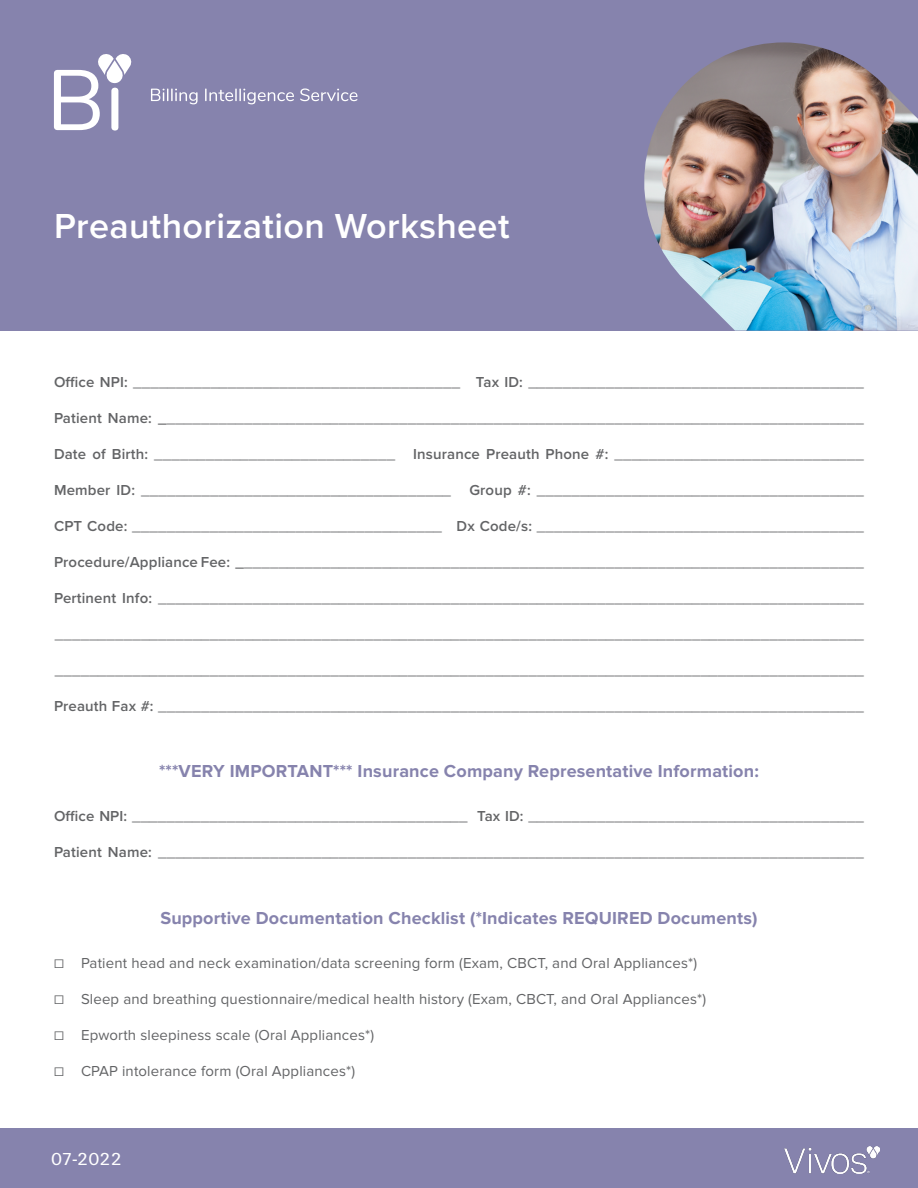
<style>
.page{position:relative;width:918px;height:1188px;background:#fff}
.page>*{position:absolute;margin:0;border:0;box-sizing:border-box;transform-origin:0 0}
.t1{font:600 36px "Proxima Nova";letter-spacing:.01em;color:#fff}
.t2{font:700 18px "Proxima Nova";letter-spacing:.01em;color:#8683ad}
.t3{font:18px "Urbano";letter-spacing:.01em;color:#fff}
.t4{font:15px "Proxima Nova";letter-spacing:.01em;color:#636466}
.s1{font-weight:600}
.s2{font-family:"Proxima Nova Cond"}
</style>
<div class="page">
<div style="left:0;top:0;width:918px;height:330px;background:#8683ad"></div>
<div style="left:0;top:1128px;width:918px;height:60px;background:#8683ad"></div>
<img style="left:785px;top:1146px;width:95px;height:27px">
<img style="left:631px;top:42px;width:287px;height:289px">
<svg style="left:54px;top:54px;width:78px;height:77px"></svg>
<svg style="left:151px;top:89px;width:47px;height:15px"></svg>
<svg style="left:205px;top:89px;width:89px;height:15px"></svg>
<svg style="left:300px;top:88px;width:57px;height:13px"></svg>
<h1 class="t1" style="left:54px;top:204px;width:457px">Preauthorization Worksheet</h1>
<p class="t4" style="left:54px;top:373px;width:811px"><span class="s1">Office NPI:</span> ______________________________________ <span class="s1">Tax ID:</span> _______________________________________</p>
<p class="t4" style="left:54px;top:409px;width:811px"><span class="s1">Patient Name: _</span>_________________________________________________________________________________</p>
<p class="t4" style="left:54px;top:445px;width:812px"><span class="s1">Date of Birth:</span> ____________________________ <span class="s1">Insurance Preauth Phone #:</span> _____________________________</p>
<p class="t4" style="left:54px;top:481px;width:811px"><span class="s1">Member ID:</span> ____________________________________ <span class="s1">Group #:</span> ______________________________________</p>
<p class="t4" style="left:54px;top:517px;width:812px"><span class="s1">CPT Code:</span> ____________________________________ <span class="s1">Dx Code/s:</span> ______________________________________</p>
<p class="t4" style="left:54px;top:553px;width:812px"><span class="s1">Procedure/Appliance Fee: _</span>________________________________________________________________________</p>
<p class="t4" style="left:54px;top:589px;width:812px"><span class="s1">Pertinent Info:</span> __________________________________________________________________________________</p>
<p class="t4" style="left:55px;top:625px;width:811px">______________________________________________________________________________________________</p>
<p class="t4" style="left:55px;top:661px;width:811px">______________________________________________________________________________________________</p>
<p class="t4" style="left:54px;top:697px;width:812px"><span class="s1">Preauth Fax #:</span> __________________________________________________________________________________</p>
<p class="t2" style="left:159px;top:761px;width:601px">***VERY IMPORTANT*** Insurance Company Representative Information:</p>
<p class="t4" style="left:54px;top:807px;width:811px"><span class="s1">Office NPI:</span> _______________________________________ <span class="s1">Tax ID:</span> _______________________________________</p>
<p class="t4" style="left:54px;top:843px;width:811px"><span class="s1">Patient Name:</span> __________________________________________________________________________________</p>
<p class="t2" style="left:160px;top:907px;width:599px">Supportive Documentation Checklist (*Indicates REQUIRED Documents)</p>
<p class="t4" style="left:54px;top:954px;width:645px"><span class="s2">☐</span> Patient head and neck examination/data screening form (Exam, CBCT, and Oral Appliances*)</p>
<p class="t4" style="left:54px;top:990px;width:654px"><span class="s2">☐</span> Sleep and breathing questionnaire/medical health history (Exam, CBCT, and Oral Appliances*)</p>
<p class="t4" style="left:54px;top:1026px;width:322px"><span class="s2">☐</span> Epworth sleepiness scale (Oral Appliances*)</p>
<p class="t4" style="left:54px;top:1062px;width:303px"><span class="s2">☐</span> CPAP intolerance form (Oral Appliances*)</p>
<p class="t3" style="left:51px;top:1149px;width:72px">07-2022</p>
</div>
